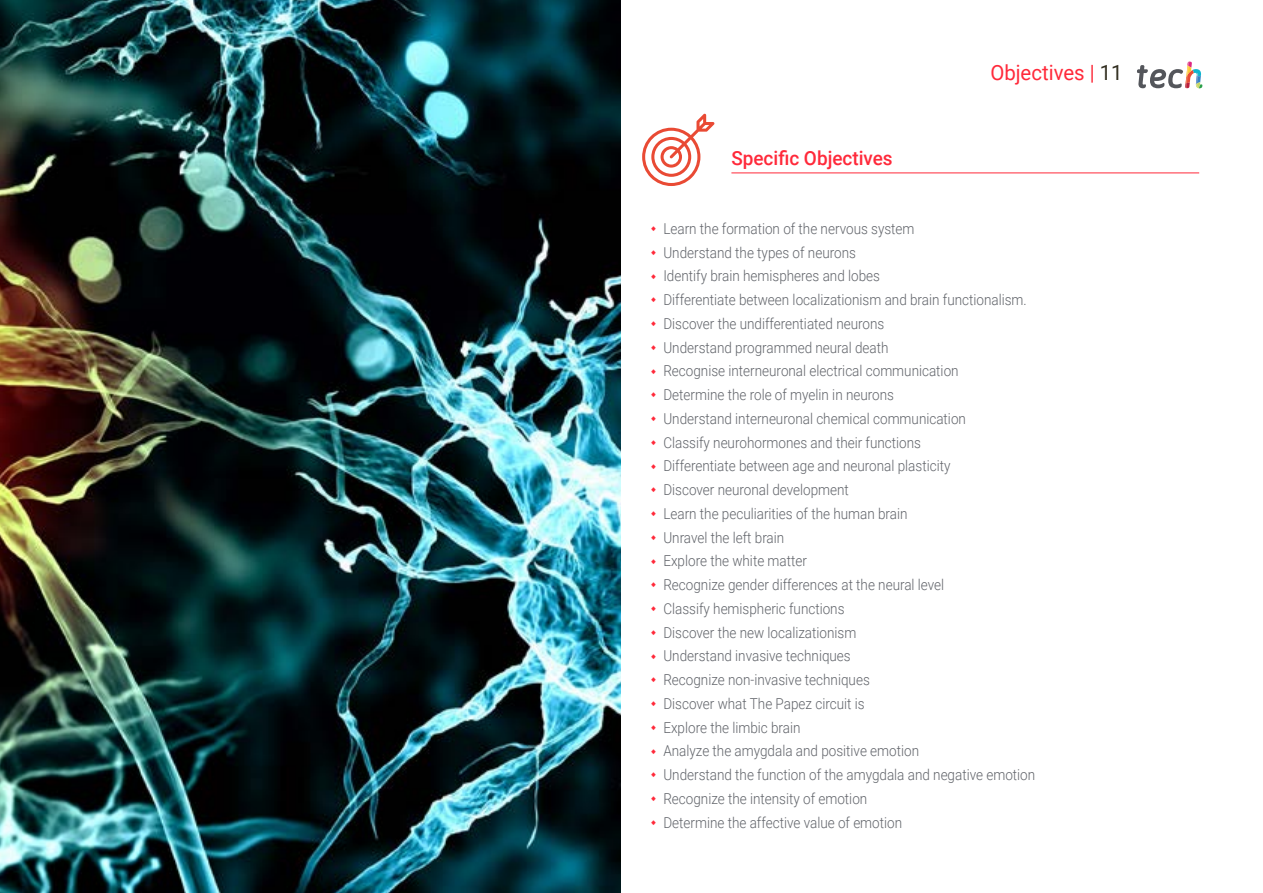
<style>
.page{position:relative;width:1263px;height:893px;background:#fff}
.page>*{position:absolute;margin:0;border:0;box-sizing:border-box;transform-origin:0 0}
.t1{font:21px "Roboto";color:#ff293a}
.t2{font:500 19.5px "Roboto";color:#ff293a}
.t3{font:300 15px/23.7px "Roboto";color:#61646a;scale:.9 1}
.s1{color:#fc2a3b}
.s2{color:#312e20}
</style>
<div class="page">
<hr style="left:731px;top:173px;width:468px;height:1px;background:#ff293a">
<svg style="left:642px;top:114px;width:72px;height:72px"></svg>
<img style="left:0;top:0;width:621px;height:893px">
<svg style="left:1137px;top:62px;width:65px;height:27px"></svg>
<h2 class="t2" style="left:731px;top:144px;width:163px">Specific Objectives</h2>
<h1 class="t1" style="left:990px;top:57px;width:134px">Objectives <span class="s1">|</span> <span class="s2">11</span></h1>
<p class="t3" style="left:663px;top:216px;width:415px">Learn the formation of the nervous system<br>Understand the types of neurons<br>Identify brain hemispheres and lobes<br>Differentiate between localizationism and brain functionalism.<br>Discover the undifferentiated neurons<br>Understand programmed neural death<br>Recognise interneuronal electrical communication<br>Determine the role of myelin in neurons<br>Understand interneuronal chemical communication<br>Classify neurohormones and their functions<br>Differentiate between age and neuronal plasticity<br>Discover neuronal development<br>Learn the peculiarities of the human brain<br>Unravel the left brain<br>Explore the white matter<br>Recognize gender differences at the neural level<br>Classify hemispheric functions<br>Discover the new localizationism<br>Understand invasive techniques<br>Recognize non-invasive techniques<br>Discover what The Papez circuit is<br>Explore the limbic brain<br>Analyze the amygdala and positive emotion<br>Understand the function of the amygdala and negative emotion Recognize the intensity of emotion<br>Determine the affective value of emotion</p>
</div>
